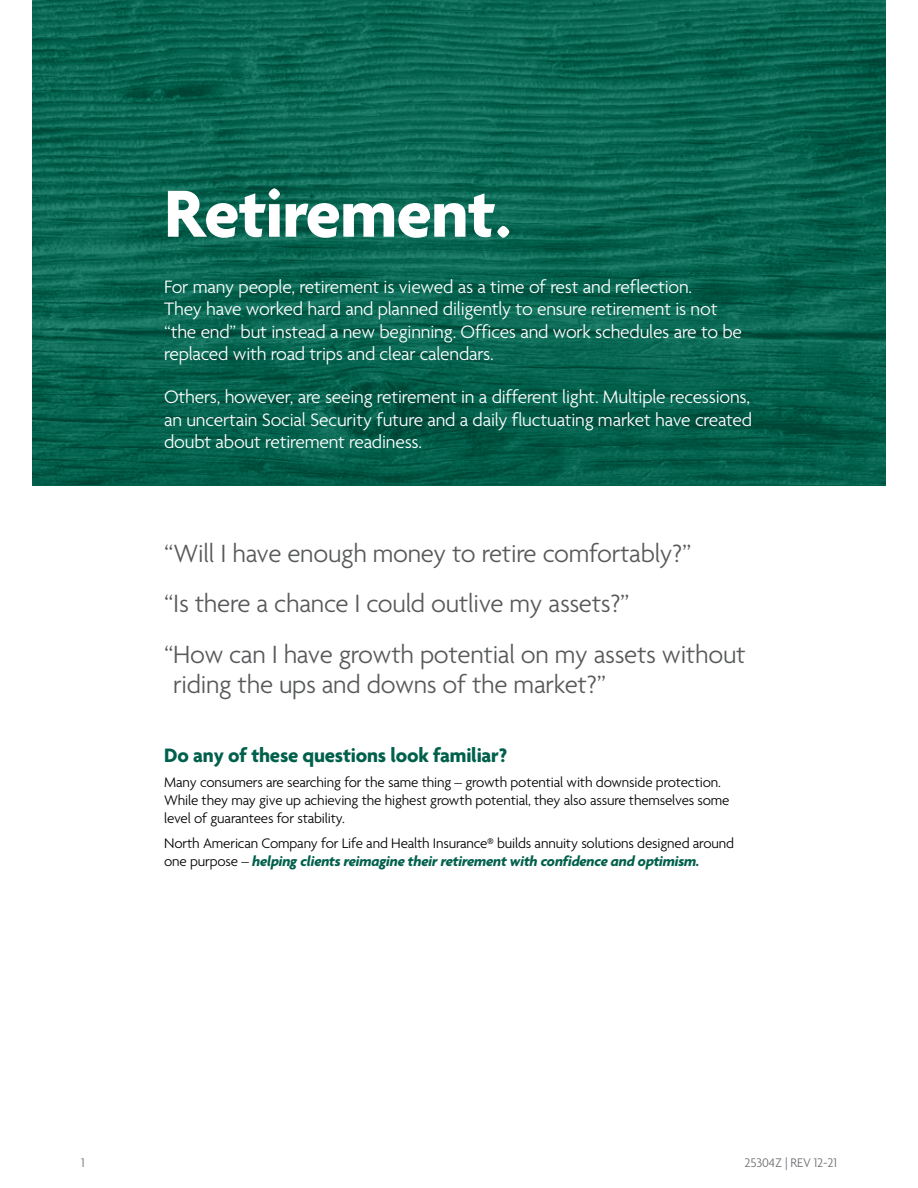
<style>
.page{position:relative;width:918px;height:1188px;background:#fff}
.page>*{position:absolute;margin:0;border:0;box-sizing:border-box;transform-origin:0 0}
.t1{font:700 72px "Agenda";letter-spacing:-.01em;color:#fff}
.t2{font:300 27px/50.2px "Agenda";letter-spacing:-.01em;color:#58595b}
.t3{font:700 21px "Agenda";letter-spacing:-.01em;color:#00604b}
.t4{font:300 19.5px/22.5px "Agenda";letter-spacing:-.01em;color:#fff}
.t5{font:300 15px/18px "Agenda";letter-spacing:-.01em;color:#000}
.t6{font:300 13.5px "Agenda";letter-spacing:-.01em;color:#6d6e71}
.s1{font-weight:700;font-style:italic;color:#00604b}
</style>
<div class="page">
<svg style="left:32px;top:0;width:854px;height:486px;background:#07644f"></svg>
<h1 class="t1" style="left:164px;top:175px;width:349px">Retirement.</h1>
<p class="t4" style="left:164px;top:277px;width:579px">For many people, retirement is viewed as a time of rest and reflection.<br>They have worked hard and planned diligently to ensure retirement is not “the end” but instead a new beginning. Offices and work schedules are to be replaced with road trips and clear calendars.</p>
<p class="t4" style="left:164px;top:387px;width:590px;text-align:justify">Others, however, are seeing retirement in a different light. Multiple recessions, an uncertain Social Security future and a daily fluctuating market have created doubt about retirement readiness.</p>
<h2 class="t2" style="left:164px;top:530px;width:583px">“Will I have enough money to retire comfortably?”<br>“Is there a chance I could outlive my assets?”<br>“How can I have growth potential on my assets without</h2>
<h2 class="t2" style="left:173px;top:661px;width:434px">riding the ups and downs of the market?”</h2>
<p class="t3" style="left:164px;top:744px;width:345px">Do any of these questions look familiar?</p>
<p class="t5" style="left:164px;top:774px;width:567px">Many consumers are searching for the same thing – growth potential with downside protection.<br>While they may give up achieving the highest growth potential, they also assure themselves some level of guarantees for stability.</p>
<p class="t5" style="left:164px;top:835px;width:571px">North American Company for Life and Health Insurance® builds annuity solutions designed around one purpose – <span class="s1">helping clients reimagine their retirement with confidence and optimism.</span></p>
<p class="t6" style="left:81px;top:1155px;width:5px">1</p>
<p class="t6" style="left:745px;top:1155px;width:94px">25304Z | REV 12-21</p>
</div>
